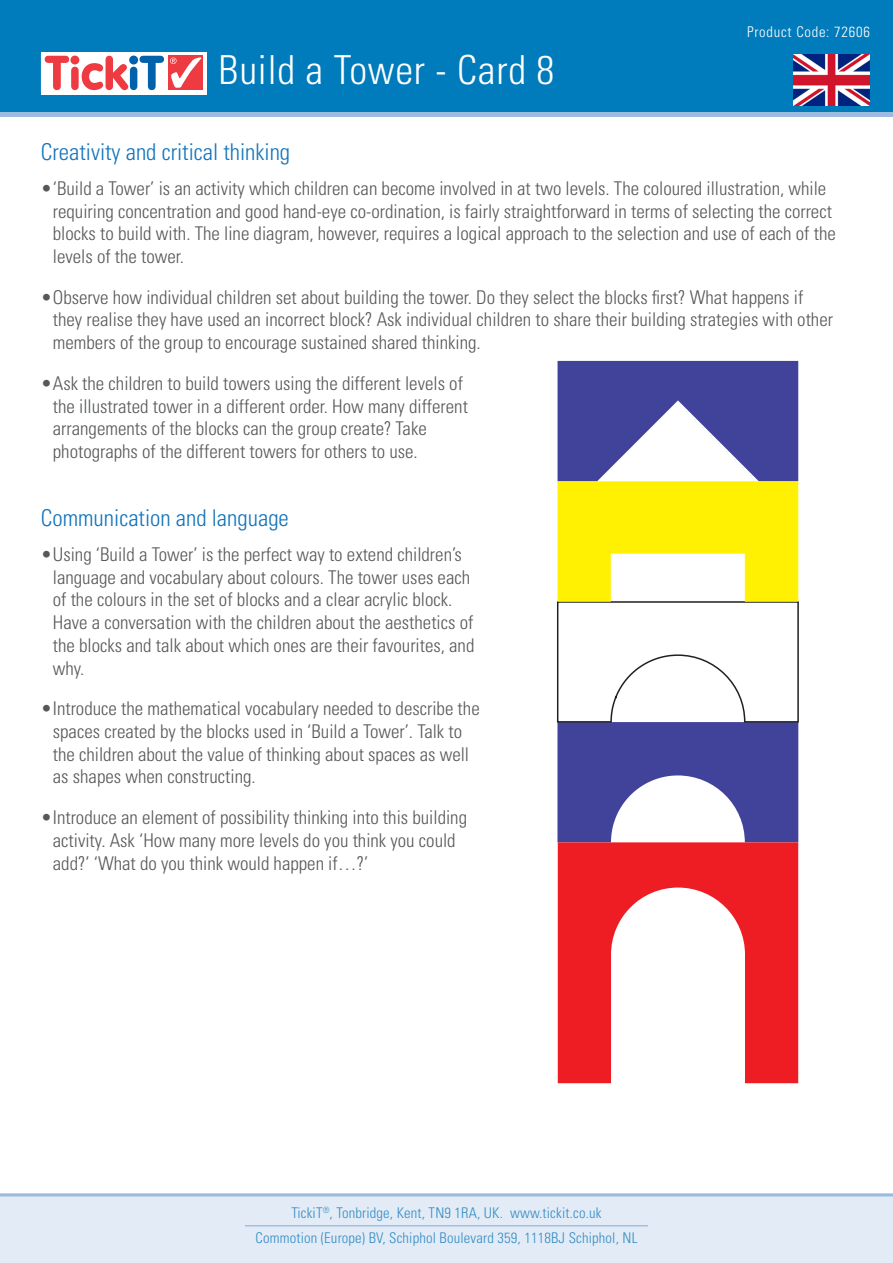
<style>
.page{position:relative;width:893px;height:1263px;background:#fff}
.page>*{position:absolute;margin:0;border:0;box-sizing:border-box;transform-origin:0 0}
.t1{font:300 condensed 39.9px "Univers LT Std";letter-spacing:.02em;color:#fff}
.t2{font:300 condensed 23.1px "Univers LT Std";color:#1374bb}
.t3{font:300 condensed 18.9px/22.6px "Univers LT Std";color:#57585a}
.t4{font:300 condensed 14.7px "Univers LT Std";letter-spacing:.01em;color:#348dc6}
.t5{font:300 condensed 14.7px "Univers LT Std";letter-spacing:.05em;color:#fff}
</style>
<div class="page">
<div style="left:0;top:0;width:893px;height:117px;background:linear-gradient(to right,#9dbbde,#9dbbde)"></div>
<div style="left:0;top:0;width:893px;height:111px;background:#007bbb"></div>
<div style="left:41px;top:52px;width:165px;height:42px;background:#fff"></div>
<div style="left:168px;top:55px;width:35px;height:35px;background:#ee3a41"></div>
<svg style="left:45px;top:56px;width:119px;height:34px"></svg>
<svg style="left:170px;top:57px;width:31px;height:31px"></svg>
<div style="left:0;top:1196px;width:893px;height:67px;background:#e3ecf6"></div>
<hr style="left:0;top:1193px;width:893px;height:3px;background:#9bbbde">
<hr style="left:245px;top:1225px;width:403px;height:1px;background:#83aed8">
<svg style="left:558px;top:842px;width:240px;height:241px;fill:#ee1d23"></svg>
<svg style="left:557px;top:361px;width:242px;height:481px"></svg>
<img style="left:793px;top:54px;width:77px;height:51px">
<p class="t1" style="left:219px;top:46px;width:337px">Build a Tower - Card 8</p>
<p class="t5" style="left:747px;top:23px;width:124px">Product Code: 72606</p>
<p class="t2" style="left:41px;top:138px;width:251px">Creativity and critical thinking</p>
<p class="t3" style="left:53px;top:177px;width:784px;text-indent:-12px">•‘Build a Tower’ is an activity which children can become involved in at two levels. The coloured illustration, while requiring concentration and good hand-eye co-ordination, is fairly straightforward in terms of selecting the correct blocks to build with. The line diagram, however, requires a logical approach to the selection and use of each of the levels of the tower.</p>
<p class="t3" style="left:53px;top:286px;width:782px;text-indent:-12px">•Observe how individual children set about building the tower. Do they select the blocks first? What happens if they realise they have used an incorrect block? Ask individual children to share their building strategies with other members of the group to encourage sustained shared thinking.</p>
<p class="t3" style="left:53px;top:372px;width:417px;text-indent:-12px">•Ask the children to build towers using the different levels of the illustrated tower in a different order. How many different arrangements of the blocks can the group create? Take photographs of the different towers for others to use.</p>
<p class="t2" style="left:41px;top:504px;width:249px">Communication and language</p>
<p class="t3" style="left:53px;top:543px;width:423px;text-indent:-12px">•Using ‘Build a Tower’ is the perfect way to extend children’s language and vocabulary about colours. The tower uses each of the colours in the set of blocks and a clear acrylic block.<br>Have a conversation with the children about the aesthetics of the blocks and talk about which ones are their favourites, and why.</p>
<p class="t3" style="left:53px;top:697px;width:428px;text-indent:-12px">•Introduce the mathematical vocabulary needed to describe the spaces created by the blocks used in ‘Build a Tower’. Talk to the children about the value of thinking about spaces as well as shapes when constructing.</p>
<p class="t3" style="left:53px;top:806px;width:416px;text-indent:-12px">•Introduce an element of possibility thinking into this building activity. Ask ‘How many more levels do you think you could add?’ ‘What do you think would happen if…?’</p>
<p class="t4" style="left:291px;top:1204px;width:312px">TickiT<sup>®</sup>, Tonbridge, Kent, TN9 1RA, UK. www.tickit.co.uk</p>
<p class="t4" style="left:256px;top:1229px;width:383px">Commotion (Europe) BV, Schiphol Boulevard 359, 1118BJ Schiphol, NL</p>
</div>
